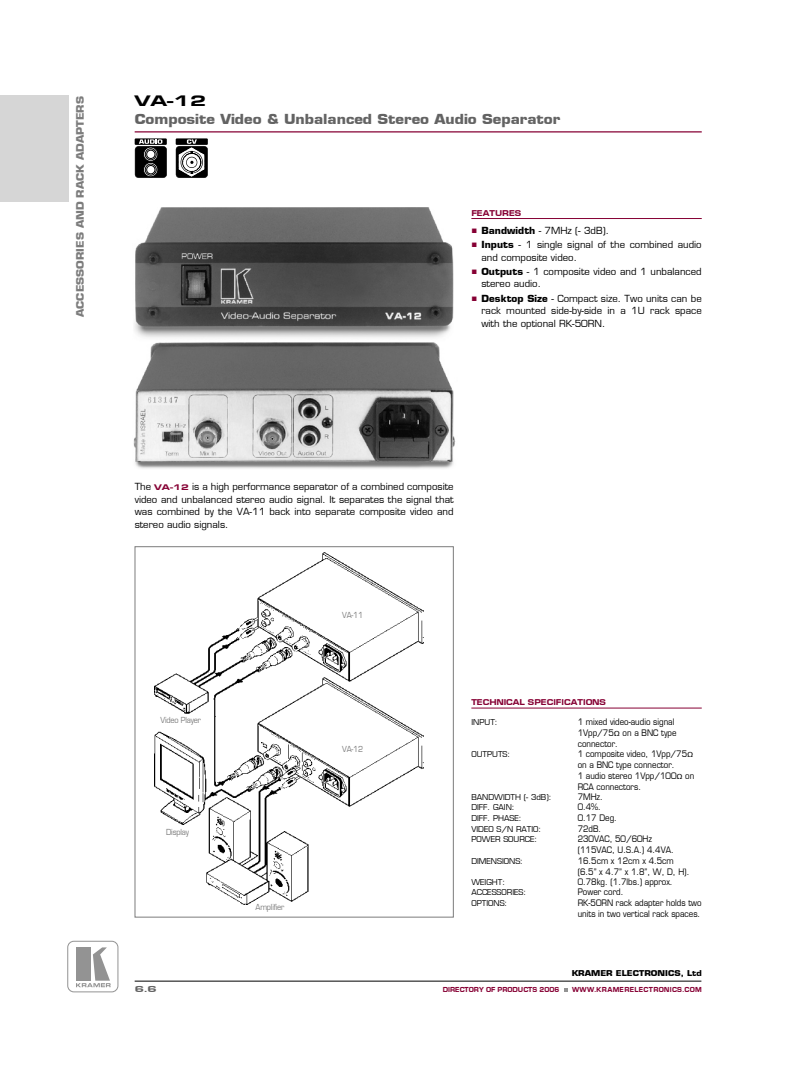
<style>
.page{position:relative;width:801px;height:1088px;background:#fff}
.page>*{position:absolute;margin:0;border:0;box-sizing:border-box;transform-origin:0 0}
.t1{font:800 15.75px "Eurose Wide";color:#000;scale:1.11 1}
.t2{font:900 13.5px "Eurostile";color:#636363;scale:1.11 1}
.t3{font:900 10.12px "Eurostile";color:#7c7c7c;scale:1.11 1}
.t4{font:500 9.5px/12.5px "Eurostile";color:#000;text-align:justify}
.t5{font:800 9px "Eurose Wide";color:#636363;scale:1.11 1}
.t6{font:500 8.75px/11px "Eurostile";color:#000;scale:.9 1}
.t7{font:800 8.75px "Eurose Wide";color:#860034;scale:.8 1}
.t8{font:500 8.12px "Eurostile";letter-spacing:-.025em;color:#7c7c7c;scale:.9 1}
.t9{font:500 7.88px "Eurostile";color:#000}
.t10{font:900 7.88px "Eurostile";color:#000;scale:1.11 1}
.t11{font:800 7.5px "Eurose Wide";letter-spacing:.06em;color:#860034;scale:.7 1}
.t12{font:800 7.5px "Eurose Wide";color:#860034;scale:.7 1}
.s1{font-family:"Arial";font-weight:400;color:#860034}
.s2{font-weight:900}
.s3{font-family:"Eurose Wide";font-weight:800;font-size:8.5px;color:#860034}
.s4{font-family:"Arial";font-weight:400;font-size:7px}
</style>
<div class="page">
<hr style="left:135px;top:131px;width:567px;height:1px;background:#860034">
<svg style="left:135px;top:138px;width:32px;height:7px"></svg>
<svg style="left:135px;top:139px;width:32px;height:39px"></svg>
<svg style="left:176px;top:138px;width:32px;height:7px"></svg>
<svg style="left:176px;top:139px;width:32px;height:39px"></svg>
<hr style="left:471px;top:708px;width:231px;height:1px;background:#860034">
<hr style="left:471px;top:218px;width:231px;height:1px;background:#860034">
<img style="left:154px;top:552px;width:270px;height:352px">
<div style="left:135px;top:546px;width:319px;height:371px;border:1px solid #7c7c7c"></div>
<div style="left:368px;top:673px;width:50px;height:17px;background:#fff"></div>
<div style="left:368px;top:798px;width:50px;height:18px;background:#fff"></div>
<div style="left:0;top:96px;width:69px;height:106px;background:#d6d6d6"></div>
<hr style="left:135px;top:981px;width:566px;height:1px;background:#000">
<svg style="left:67px;top:940px;width:52px;height:52px"></svg>
<div style="left:76px;top:947px;width:15px;height:33px;background:#939393"></div>
<svg style="left:564px;top:988px;width:3px;height:4px"></svg>
<img style="left:133px;top:208px;width:323px;height:261px">
<p class="t3" style="left:74px;top:317px;width:200px;rotate:-90deg">ACCESSORIES AND RACK ADAPTERS</p>
<h1 class="t1" style="left:134px;top:92px;width:67px">VA-12</h1>
<h2 class="t2" style="left:135px;top:111px;width:385px">Composite Video &amp; Unbalanced Stereo Audio Separator</h2>
<p class="t7" style="left:471px;top:208px;width:64px">FEATURES</p>
<p class="t4" style="left:471px;top:224px;width:139px"><span class="s1">■</span> <span class="s2">Bandwidth</span> - 7MHz (- 3dB).</p>
<p class="t4" style="left:481px;top:238px;width:222px;text-indent:-10px"><span class="s1">■</span> <span class="s2">Inputs</span> - 1 single signal of the combined audio and composite video.</p>
<p class="t4" style="left:481px;top:265px;width:222px;text-indent:-10px"><span class="s1">■</span> <span class="s2">Outputs</span> - 1 composite video and 1 unbalanced stereo audio.</p>
<p class="t4" style="left:481px;top:292px;width:222px;text-indent:-10px"><span class="s1">■</span> <span class="s2">Desktop Size</span> - Compact size. Two units can be rack mounted side-by-side in a 1U rack space with the optional RK-50RN.</p>
<p class="t4" style="left:135px;top:481px;width:320px">The <span class="s3">VA-12</span> is a high performance separator of a combined composite video and unbalanced stereo audio signal. It separates the signal that was combined by the VA-11 back into separate composite video and stereo audio signals.</p>
<p class="t8" style="left:161px;top:715px;width:46px">Video Player</p>
<p class="t8" style="left:166px;top:827px;width:27px">Display</p>
<p class="t5" style="left:135px;top:984px;width:22px">6.6</p>
<p class="t8" style="left:256px;top:902px;width:33px">Amplifier</p>
<p class="t8" style="left:342px;top:610px;width:25px">VA-11</p>
<p class="t8" style="left:342px;top:744px;width:25px">VA-12</p>
<p class="t7" style="left:471px;top:697px;width:169px">TECHNICAL SPECIFICATIONS</p>
<p class="t9" style="left:471px;top:718px;width:28px">INPUT:</p>
<p class="t6" style="left:578px;top:717px;width:111px">1 mixed video-audio signal<br>1Vpp/75<span class="s4">Ω</span> on a BNC type connector.</p>
<p class="t9" style="left:471px;top:750px;width:40px">OUTPUTS:</p>
<p class="t6" style="left:578px;top:748px;width:131px">1 composite video, 1Vpp/75<span class="s4">Ω </span>on a BNC type connector.<br>1 audio stereo 1Vpp/100<span class="s4">Ω</span> on<br>RCA connectors.</p>
<p class="t9" style="left:471px;top:792px;width:82px">BANDWIDTH (- 3dB):</p>
<p class="t6" style="left:578px;top:791px;width:30px">7MHz.</p>
<p class="t9" style="left:471px;top:803px;width:45px">DIFF. GAIN:</p>
<p class="t6" style="left:578px;top:802px;width:27px">0.4%.</p>
<p class="t9" style="left:471px;top:813px;width:52px">DIFF. PHASE:</p>
<p class="t6" style="left:578px;top:812px;width:45px">0.17 Deg.</p>
<p class="t9" style="left:471px;top:824px;width:71px">VIDEO S/N RATIO:</p>
<p class="t6" style="left:578px;top:823px;width:28px">72dB.</p>
<p class="t9" style="left:471px;top:835px;width:67px">POWER SOURCE:</p>
<p class="t6" style="left:578px;top:833px;width:108px">230VAC, 50/60Hz (115VAC, U.S.A.) 4.4VA.</p>
<p class="t9" style="left:471px;top:856px;width:53px">DIMENSIONS:</p>
<p class="t6" style="left:578px;top:855px;width:126px">16.5cm x 12cm x 4.5cm (6.5” x 4.7” x 1.8”, W, D, H).</p>
<p class="t9" style="left:471px;top:877px;width:35px">WEIGHT:</p>
<p class="t6" style="left:578px;top:876px;width:107px">0.78kg. (1.7lbs.) approx.</p>
<p class="t9" style="left:471px;top:888px;width:56px">ACCESSORIES:</p>
<p class="t6" style="left:578px;top:887px;width:52px">Power cord.</p>
<p class="t9" style="left:471px;top:898px;width:37px">OPTIONS:</p>
<p class="t6" style="left:578px;top:897px;width:139px">RK-50RN rack adapter holds two units in two vertical rack spaces.</p>
<p class="t10" style="left:572px;top:968px;width:119px">KRAMER ELECTRONICS, Ltd</p>
<p class="t12" style="left:443px;top:986px;width:168px">DIRECTORY OF PRODUCTS 2006</p>
<p class="t11" style="left:572px;top:986px;width:187px">WWW.KRAMERELECTRONICS.COM</p>
</div>
